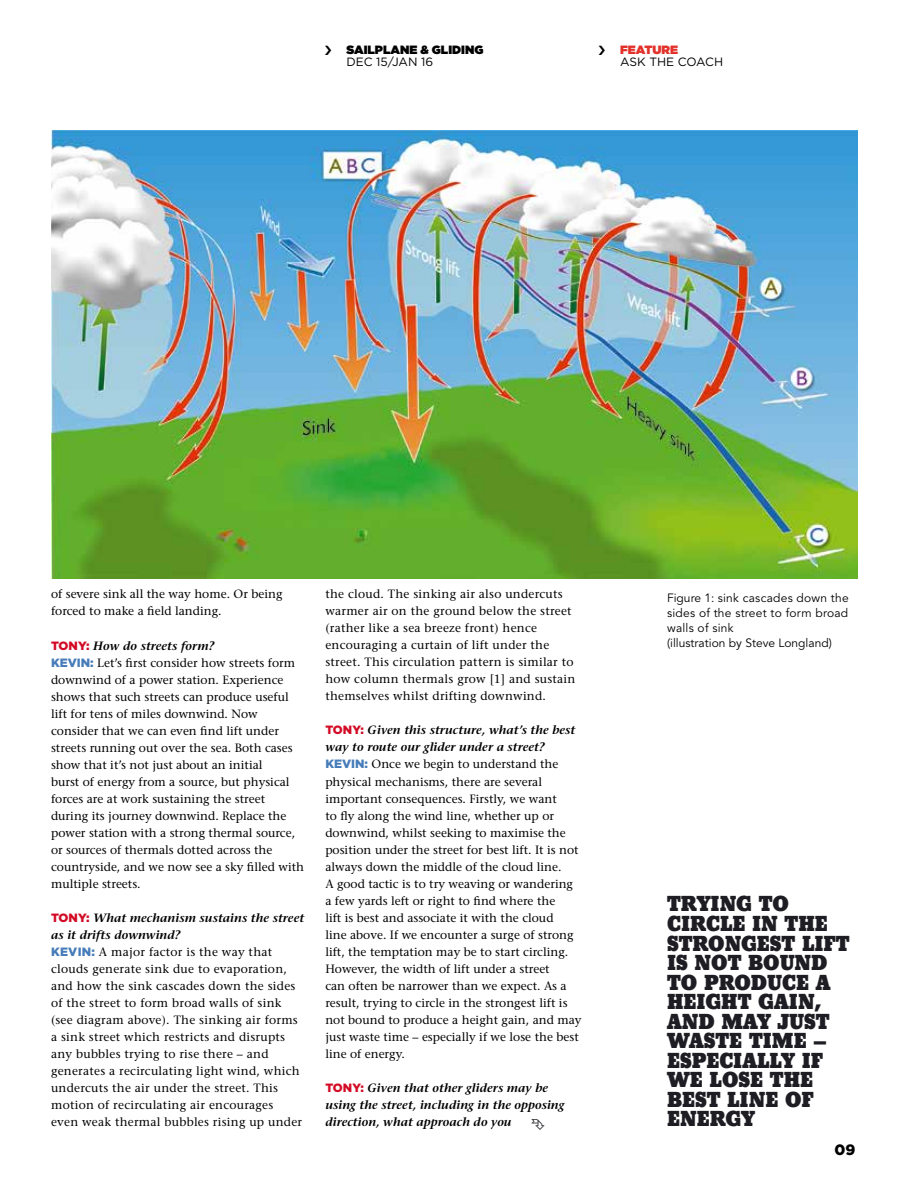
<style>
.page{position:relative;width:915px;height:1191px;background:#fff}
.page>*{position:absolute;margin:0;border:0;box-sizing:border-box;transform-origin:0 0}
.t1{font:700 22.5px/19.5px "Beton T Extr";color:#1d1d23}
.t2{font:900 15px "Gotham";color:#000}
.t3{font:12px/17px "Stone Serif";color:#000}
.t4{font:12px/17px "Stone Serif";letter-spacing:.02em;color:#000}
.t5{font:italic 600 12px/17px "Stone Serif";color:#000}
.t6{font:12px/15px "Avenir";letter-spacing:.02em;color:#000}
.t7{font:12px "Gotham";color:#000}
.t8{font:900 12px "Gotham";color:#000}
.t9{font:900 12px "Gotham";color:#e2312a}
.s1{font-family:"Gotham";font-weight:900;color:#d30a25}
.s2{font-weight:600;font-style:italic}
.s3{font-family:"Gotham";font-weight:900;color:#467cb9}
.s4{font-family:"Gotham";font-weight:900;font-style:normal;color:#d30a25}
</style>
<div class="page">
<img style="left:51px;top:131px;width:805px;height:447px">
<p class="t8" style="left:346px;top:42px;width:138px">SAILPLANE &amp; GLIDING</p>
<p class="t7" style="left:346px;top:55px;width:88px">DEC 15/JAN 16</p>
<p class="t9" style="left:620px;top:42px;width:59px">FEATURE</p>
<p class="t7" style="left:620px;top:55px;width:105px">ASK THE COACH</p>
<p class="t3" style="left:51px;top:586px;width:233px">of severe sink all the way home. Or being forced to make a field landing.</p>
<p class="t3" style="left:51px;top:637px;width:254px"><span class="s1">TONY:</span> <span class="s2">How do streets form?<br></span><span class="s3">KEVIN:</span> Let’s first consider how streets form downwind of a power station. Experience shows that such streets can produce useful lift for tens of miles downwind. Now consider that we can even find lift under streets running out over the sea. Both cases show that it’s not just about an initial<br>burst of energy from a source, but physical forces are at work sustaining the street during its journey downwind. Replace the power station with a strong thermal source, or sources of thermals dotted across the countryside, and we now see a sky filled with multiple streets.</p>
<p class="t4" style="left:51px;top:909px;width:254px"><span class="s1">TONY:</span> <span class="s2">What mechanism sustains the street as it drifts downwind?<br></span><span class="s3">KEVIN:</span> A major factor is the way that clouds generate sink due to evaporation, and how the sink cascades down the sides of the street to form broad walls of sink (see diagram above). The sinking air forms a sink street which restricts and disrupts any bubbles trying to rise there – and generates a recirculating light wind, which undercuts the air under the street. This motion of recirculating air encourages<br>even weak thermal bubbles rising up under</p>
<p class="t4" style="left:325px;top:586px;width:251px">the cloud. The sinking air also undercuts warmer air on the ground below the street (rather like a sea breeze front) hence encouraging a curtain of lift under the street. This circulation pattern is similar to how column thermals grow [1] and sustain themselves whilst drifting downwind.</p>
<p class="t3" style="left:325px;top:722px;width:257px"><span class="s1">TONY:</span> <span class="s2">Given this structure, what’s the best way to route our glider under a street?<br></span><span class="s3">KEVIN:</span> Once we begin to understand the physical mechanisms, there are several important consequences. Firstly, we want<br>to fly along the wind line, whether up or downwind, whilst seeking to maximise the position under the street for best lift. It is not always down the middle of the cloud line.<br>A good tactic is to try weaving or wandering a few yards left or right to find where the<br>lift is best and associate it with the cloud<br>line above. If we encounter a surge of strong lift, the temptation may be to start circling.<br>However, the width of lift under a street<br>can often be narrower than we expect. As a result, trying to circle in the strongest lift is not bound to produce a height gain, and may just waste time – especially if we lose the best line of energy.</p>
<p class="t5" style="left:325px;top:1079px;width:240px"><span class="s4">TONY:</span> Given that other gliders may be using the street, including in the opposing direction, what approach do you</p>
<p class="t6" style="left:666px;top:590px;width:183px">Figure 1: sink cascades down the sides of the street to form broad walls of sink<br>(illustration by Steve Longland)</p>
<h1 class="t1" style="left:666px;top:894px;width:184px">TRYING TO<br>CIRCLE IN THE<br>STRONGEST LIFT<br>IS NOT BOUND<br>TO PRODUCE A<br>HEIGHT GAIN,<br>AND MAY JUST<br>WASTE TIME –<br>ESPECIALLY IF<br>WE LOSE THE<br>BEST LINE OF<br>ENERGY</h1>
<p class="t2" style="left:834px;top:1141px;width:22px">09</p>
</div>
